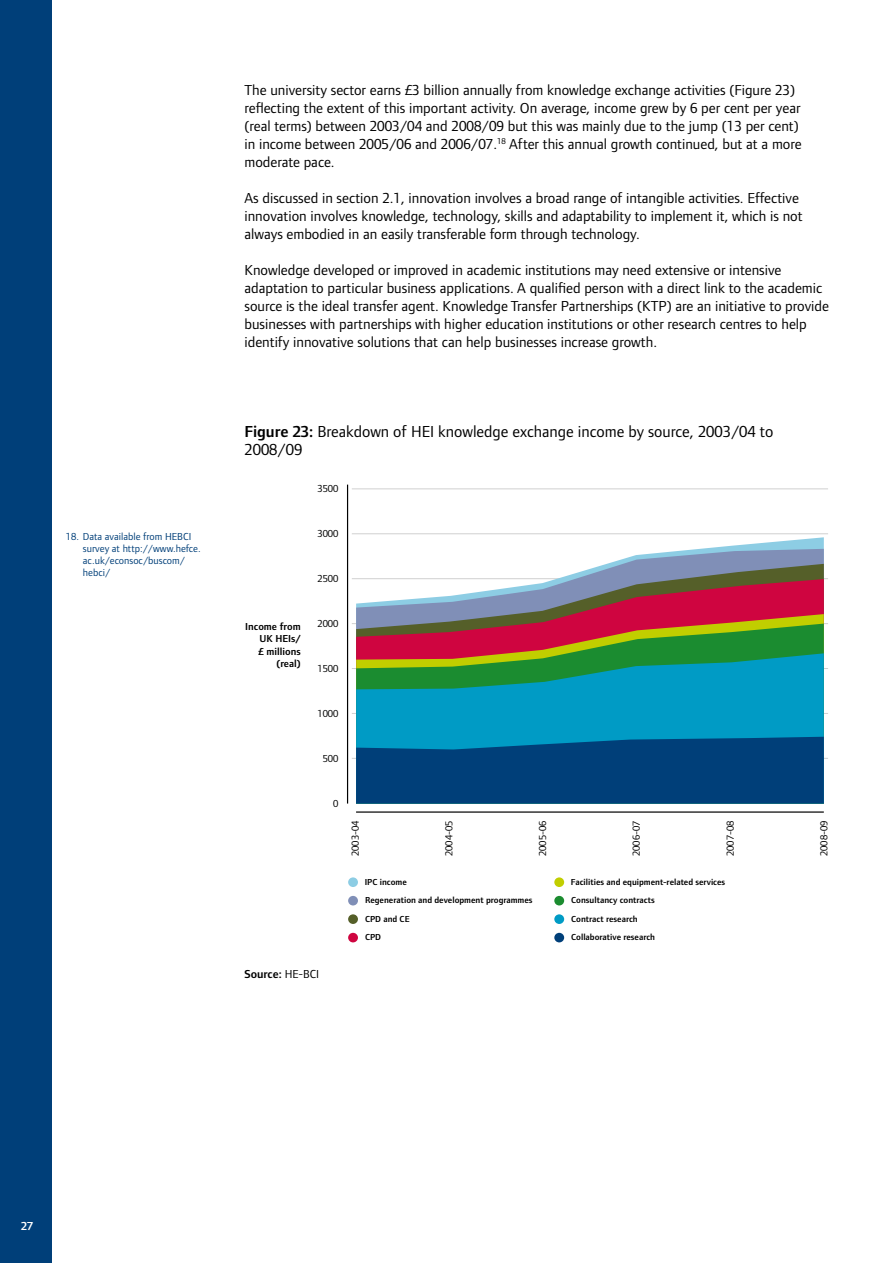
<style>
.page{position:relative;width:893px;height:1263px;background:#fff}
.page>*{position:absolute;margin:0;border:0;box-sizing:border-box;transform-origin:0 0}
.t1{font:16.5px/18px "Foundry Form Sans";color:#000}
.t2{font:15px/18px "Foundry Form Sans";color:#000}
.t3{font:600 12px "Foundry Form Sans";color:#000}
.t4{font:600 12px "Foundry Form Sans";color:#fff}
.t5{font:10.5px/12px "Foundry Form Sans";color:#003f79}
.t6{font:10.5px "Foundry Form Sans";color:#000}
.t7{font:600 10.5px/12.6px "Foundry Form Sans";color:#000;text-align:right}
.t8{font:600 9px/18.5px "Foundry Form Sans";color:#000}
.s1{font-weight:600}
.s2{font-weight:400}
</style>
<div class="page">
<div style="left:0;top:0;width:51px;height:1263px;background:#003f79"></div>
<hr style="left:352px;top:713px;width:476px;height:1px;background:#d0d0d0">
<hr style="left:352px;top:758px;width:476px;height:1px;background:#d0d0d0">
<hr style="left:352px;top:668px;width:476px;height:1px;background:#d0d0d0">
<hr style="left:352px;top:623px;width:476px;height:1px;background:#d0d0d0">
<hr style="left:352px;top:489px;width:476px;height:1px;background:#d0d0d0">
<hr style="left:352px;top:533px;width:476px;height:1px;background:#d0d0d0">
<hr style="left:352px;top:578px;width:476px;height:1px;background:#d0d0d0">
<svg style="left:699px;top:537px;width:125px;height:12px"></svg>
<svg style="left:607px;top:549px;width:217px;height:15px;background:#95abca"></svg>
<svg style="left:557px;top:564px;width:267px;height:15px;background:#808f97"></svg>
<svg style="left:356px;top:579px;width:468px;height:35px"></svg>
<svg style="left:356px;top:614px;width:468px;height:10px;background:#a44d51"></svg>
<hr style="left:347px;top:485px;width:1px;height:318px;background:#000">
<hr style="left:356px;top:811px;width:468px;height:2px;background:#000">
<div style="left:348px;top:877px;width:10px;height:10px;background:#8dcde4;border-radius:50%"></div>
<div style="left:348px;top:896px;width:10px;height:9px;background:#808fb7;border-radius:50%"></div>
<div style="left:348px;top:914px;width:10px;height:10px;background:#555f29;border-radius:50%"></div>
<div style="left:348px;top:933px;width:10px;height:9px;background:#cf0540;border-radius:50%"></div>
<div style="left:554px;top:877px;width:10px;height:10px;background:#c1ce00;border-radius:50%"></div>
<div style="left:554px;top:896px;width:10px;height:9px;background:#1b8c30;border-radius:50%"></div>
<div style="left:554px;top:914px;width:10px;height:10px;background:#009bc5;border-radius:50%"></div>
<div style="left:554px;top:933px;width:10px;height:9px;background:#003f79;border-radius:50%"></div>
<svg style="left:356px;top:624px;width:468px;height:29px;background:#875730"></svg>
<svg style="left:356px;top:653px;width:468px;height:84px;background:#11979d"></svg>
<svg style="left:356px;top:737px;width:468px;height:66px;background:#00477f"></svg>
<p class="t5" style="left:83px;top:530px;width:119px;text-indent:-17px">18. Data available from HEBCI survey at http://www.hefce. ac.uk/econsoc/buscom/ hebci/</p>
<p class="t2" style="left:244px;top:80px;width:559px">The university sector earns £3 billion annually from knowledge exchange activities (Figure 23) reflecting the extent of this important activity. On average, income grew by 6 per cent per year (real terms) between 2003/04 and 2008/09 but this was mainly due to the jump (13 per cent) in income between 2005/06 and 2006/07.<sup>18</sup> After this annual growth continued, but at a more moderate pace.</p>
<p class="t2" style="left:244px;top:188px;width:560px">As discussed in section 2.1, innovation involves a broad range of intangible activities. Effective innovation involves knowledge, technology, skills and adaptability to implement it, which is not always embodied in an easily transferable form through technology.</p>
<p class="t2" style="left:244px;top:260px;width:586px">Knowledge developed or improved in academic institutions may need extensive or intensive adaptation to particular business applications. A qualified person with a direct link to the academic source is the ideal transfer agent. Knowledge Transfer Partnerships (KTP) are an initiative to provide businesses with partnerships with higher education institutions or other research centres to help identify innovative solutions that can help businesses increase growth.</p>
<p class="t1" style="left:244px;top:422px;width:530px"><span class="s1">Figure 23:</span> Breakdown of HEI knowledge exchange income by source, 2003/04 to<br>2008/09</p>
<p class="t6" style="left:317px;top:482px;width:22px">3500</p>
<p class="t6" style="left:317px;top:527px;width:22px">3000</p>
<p class="t6" style="left:317px;top:572px;width:22px">2500</p>
<p class="t6" style="left:317px;top:617px;width:22px">2000</p>
<p class="t6" style="left:317px;top:662px;width:22px">1500</p>
<p class="t6" style="left:317px;top:707px;width:22px">1000</p>
<p class="t6" style="left:323px;top:752px;width:17px">500</p>
<p class="t6" style="left:333px;top:797px;width:7px">0</p>
<p class="t7" style="left:245px;top:620px;width:57px">Income from<br>UK HEIs/<br>£ millions (real)</p>
<p class="t3" style="left:244px;top:967px;width:76px">Source: <span class="s2">HE-BCI</span></p>
<p class="t6" style="left:349px;top:856px;width:37px;rotate:-90deg">2003-04</p>
<p class="t6" style="left:443px;top:856px;width:37px;rotate:-90deg">2004-05</p>
<p class="t6" style="left:537px;top:856px;width:37px;rotate:-90deg">2005-06</p>
<p class="t6" style="left:630px;top:856px;width:37px;rotate:-90deg">2006-07</p>
<p class="t6" style="left:724px;top:856px;width:37px;rotate:-90deg">2007-08</p>
<p class="t6" style="left:818px;top:856px;width:37px;rotate:-90deg">2008-09</p>
<p class="t8" style="left:365px;top:873px;width:169px">IPC income<br>Regeneration and development programmes<br>CPD and CE<br>CPD</p>
<p class="t8" style="left:571px;top:873px;width:156px">Facilities and equipment-related services<br>Consultancy contracts<br>Contract research<br>Collaborative research</p>
<p class="t4" style="left:21px;top:1219px;width:13px">27</p>
</div>
